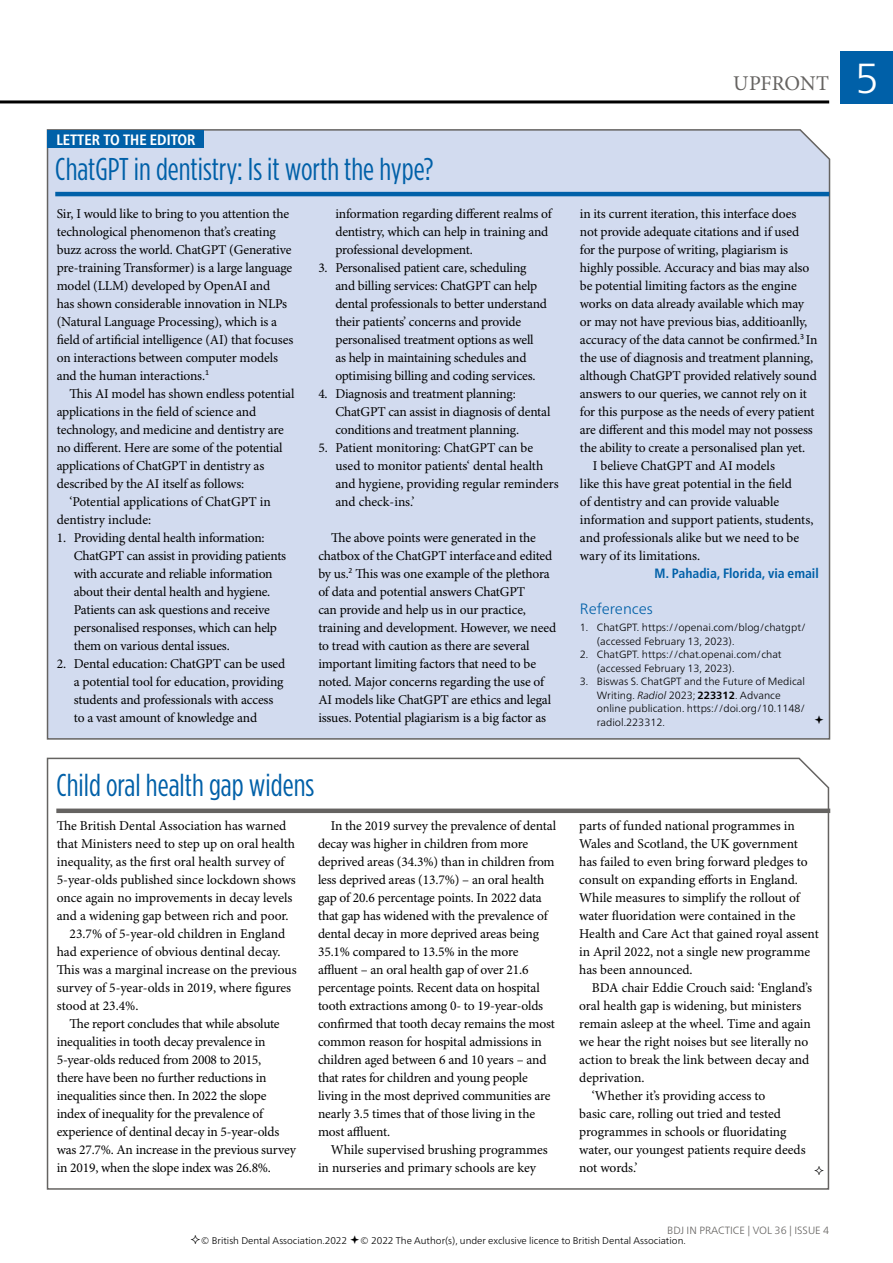
<style>
.page{position:relative;width:893px;height:1263px;background:#fff}
.page>*{position:absolute;margin:0;border:0;box-sizing:border-box;transform-origin:0 0}
.NoXML_page_numbers{font:300 42px "Frutiger Neue LT Pro";color:#fff}
.Title_underlined_col{font:31.5px "Gotham Condensed";color:#0060a8}
.Title_underlined_bla{font:31.5px "Gotham Condensed";color:#0060a8}
.NoXML_category{font:21px "Minion Pro";color:#656361}
.SuperTitle_content_s{font:700 condensed 15px "Frutiger Neue LT Pro";color:#fff}
.Bibliography_Heading{font:300 15px "Frutiger Neue LT Pro";color:#0060a8}
.Para_body{font:13.5px/18px "Minion Pro";letter-spacing:-.01em;color:#000}
.Para_body_1st{font:13.5px/18px "Minion Pro";letter-spacing:-.01em;color:#000}
.Author_letter{font:700 condensed 13.5px "Frutiger Neue LT Pro";color:#0060a8}
.t1{font:300 10.5px/13.5px "Frutiger Neue LT Pro";color:#000}
.NoXML_footer{font:300 10.5px "Frutiger Neue LT Pro";color:#656361}
.NoXML_Hidden_for_Onl{font:300 9.75px "Frutiger Neue LT Pro";color:#000}
.s1{font-style:italic}
.s2{font-weight:700}
</style>
<div class="page">
<hr style="left:0;top:100px;width:829px;height:3px;background:#000">
<div style="left:840px;top:51px;width:53px;height:52px;background:#0060a8"></div>
<div style="left:46px;top:129px;width:785px;height:611px;background:#d2dbef"></div>
<div style="left:48px;top:131px;width:156px;height:17px;background:#0060a8"></div>
<hr style="left:55px;top:192px;width:774px;height:4px;background:#0060a8">
<svg style="left:46px;top:757px;width:784px;height:433px"></svg>
<div style="left:56px;top:808px;width:774px;height:5px;background:#656361"></div>
<svg style="left:815px;top:715px;width:8px;height:9px"></svg>
<svg style="left:815px;top:1166px;width:8px;height:9px"></svg>
<p class="SuperTitle_content_s" style="left:56px;top:131px;width:141px">LETTER TO THE EDITOR</p>
<p class="Title_underlined_col" style="left:55px;top:151px;width:380px">ChatGPT in dentistry: Is it worth the hype?</p>
<p class="Para_body_1st" style="left:57px;top:205px;width:238px">Sir, I would like to bring to you attention the technological phenomenon that’s creating buzz across the world. ChatGPT (Generative pre-training Transformer) is a large language model (LLM) developed by OpenAI and<br>has shown considerable innovation in NLPs (Natural Language Processing), which is a field of artificial intelligence (AI) that focuses on interactions between computer models and the human interactions.<sup>1</sup></p>
<p class="Para_body" style="left:57px;top:385px;width:239px;text-indent:13px">This AI model has shown endless potential applications in the field of science and technology, and medicine and dentistry are no different. Here are some of the potential applications of ChatGPT in dentistry as described by the AI itself as follows:</p>
<p class="Para_body" style="left:57px;top:493px;width:215px;text-indent:13px">‘Potential applications of ChatGPT in dentistry include:</p>
<p class="Para_body" style="left:74px;top:529px;width:214px;text-indent:-17px">1. Providing dental health information:<br>ChatGPT can assist in providing patients with accurate and reliable information about their dental health and hygiene.<br>Patients can ask questions and receive personalised responses, which can help them on various dental issues.</p>
<p class="Para_body" style="left:74px;top:655px;width:213px;text-indent:-17px">2. Dental education: ChatGPT can be used a potential tool for education, providing students and professionals with access to a vast amount of knowledge and</p>
<p class="Para_body" style="left:335px;top:205px;width:218px">information regarding different realms of dentistry, which can help in training and professional development.</p>
<p class="Para_body" style="left:335px;top:259px;width:213px;text-indent:-17px">3. Personalised patient care, scheduling and billing services: ChatGPT can help dental professionals to better understand their patients’ concerns and provide personalised treatment options as well as help in maintaining schedules and optimising billing and coding services.</p>
<p class="Para_body" style="left:335px;top:385px;width:217px;text-indent:-17px">4. Diagnosis and treatment planning:<br>ChatGPT can assist in diagnosis of dental conditions and treatment planning.</p>
<p class="Para_body" style="left:335px;top:439px;width:225px;text-indent:-17px">5. Patient monitoring: ChatGPT can be used to monitor patients‘ dental health and hygiene, providing regular reminders and check-ins.’</p>
<p class="Para_body" style="left:318px;top:529px;width:239px;text-indent:13px">The above points were generated in the chatbox of the ChatGPT interface and edited by us.<sup>2</sup> This was one example of the plethora of data and potential answers ChatGPT<br>can provide and help us in our practice, training and development. However, we need to tread with caution as there are several important limiting factors that need to be noted. Major concerns regarding the use of AI models like ChatGPT are ethics and legal issues. Potential plagiarism is a big factor as</p>
<p class="Title_underlined_bla" style="left:56px;top:767px;width:259px">Child oral health gap widens</p>
<p class="Para_body_1st" style="left:57px;top:817px;width:241px">The British Dental Association has warned that Ministers need to step up on oral health inequality, as the first oral health survey of 5-year-olds published since lockdown shows once again no improvements in decay levels and a widening gap between rich and poor.</p>
<p class="Para_body" style="left:57px;top:925px;width:241px;text-indent:13px">23.7% of 5-year-old children in England had experience of obvious dentinal decay.<br>This was a marginal increase on the previous survey of 5-year-olds in 2019, where figures stood at 23.4%.</p>
<p class="Para_body" style="left:57px;top:1015px;width:241px;text-indent:13px">The report concludes that while absolute inequalities in tooth decay prevalence in 5-year-olds reduced from 2008 to 2015,<br>there have been no further reductions in inequalities since then. In 2022 the slope index of inequality for the prevalence of experience of dentinal decay in 5-year-olds was 27.7%. An increase in the previous survey in 2019, when the slope index was 26.8%.</p>
<p class="Para_body" style="left:318px;top:817px;width:240px;text-indent:13px">In the 2019 survey the prevalence of dental decay was higher in children from more deprived areas (34.3%) than in children from less deprived areas (13.7%) – an oral health gap of 20.6 percentage points. In 2022 data that gap has widened with the prevalence of dental decay in more deprived areas being 35.1% compared to 13.5% in the more affluent – an oral health gap of over 21.6 percentage points. Recent data on hospital tooth extractions among 0- to 19-year-olds confirmed that tooth decay remains the most common reason for hospital admissions in children aged between 6 and 10 years – and that rates for children and young people living in the most deprived communities are nearly 3.5 times that of those living in the most affluent.</p>
<p class="Para_body" style="left:318px;top:1141px;width:231px;text-indent:13px">While supervised brushing programmes in nurseries and primary schools are key</p>
<p class="NoXML_category" style="left:733px;top:71px;width:97px">UPFRONT</p>
<p class="Para_body" style="left:580px;top:205px;width:239px">in its current iteration, this interface does not provide adequate citations and if used for the purpose of writing, plagiarism is highly possible. Accuracy and bias may also be potential limiting factors as the engine works on data already available which may or may not have previous bias, additioanlly, accuracy of the data cannot be confirmed.<sup>3</sup> In the use of diagnosis and treatment planning, although ChatGPT provided relatively sound answers to our queries, we cannot rely on it for this purpose as the needs of every patient are different and this model may not possess the ability to create a personalised plan yet.</p>
<p class="Para_body" style="left:580px;top:457px;width:235px;text-indent:13px">I believe ChatGPT and AI models<br>like this have great potential in the field<br>of dentistry and can provide valuable information and support patients, students, and professionals alike but we need to be wary of its limitations.</p>
<p class="Author_letter" style="left:655px;top:565px;width:166px">M. Pahadia, Florida, via email</p>
<p class="Bibliography_Heading" style="left:580px;top:600px;width:74px">References</p>
<p class="t1" style="left:597px;top:621px;width:211px;text-indent:-17px">1. ChatGPT. https://openai.com/blog/chatgpt/ (accessed February 13, 2023).</p>
<p class="t1" style="left:597px;top:648px;width:186px;text-indent:-17px">2. ChatGPT. https://chat.openai.com/chat (accessed February 13, 2023).</p>
<p class="t1" style="left:597px;top:675px;width:210px;text-indent:-17px">3. Biswas S. ChatGPT and the Future of Medical Writing. <span class="s1">Radiol</span> 2023; <span class="s2">223312</span>. Advance online publication. https://doi.org/10.1148/ radiol.223312.</p>
<p class="Para_body" style="left:579px;top:817px;width:241px">parts of funded national programmes in Wales and Scotland, the UK government has failed to even bring forward pledges to consult on expanding efforts in England.<br>While measures to simplify the rollout of water fluoridation were contained in the Health and Care Act that gained royal assent in April 2022, not a single new programme has been announced.</p>
<p class="Para_body" style="left:579px;top:979px;width:234px;text-indent:13px">BDA chair Eddie Crouch said: ‘England’s oral health gap is widening, but ministers remain asleep at the wheel. Time and again we hear the right noises but see literally no action to break the link between decay and deprivation.</p>
<p class="Para_body" style="left:579px;top:1087px;width:228px;text-indent:13px">‘Whether it’s providing access to<br>basic care, rolling out tried and tested programmes in schools or fluoridating water, our youngest patients require deeds not words.’</p>
<p class="NoXML_footer" style="left:667px;top:1224px;width:163px">BDJ IN PRACTICE | VOL 36 | ISSUE 4</p>
<p class="NoXML_Hidden_for_Onl" style="left:201px;top:1234px;width:148px">© British Dental Association.2022</p>
<p class="NoXML_Hidden_for_Onl" style="left:360px;top:1234px;width:327px">© 2022 The Author(s), under exclusive licence to British Dental Association.</p>
<p class="NoXML_page_numbers" style="left:855px;top:54px;width:26px">5</p>
</div>
